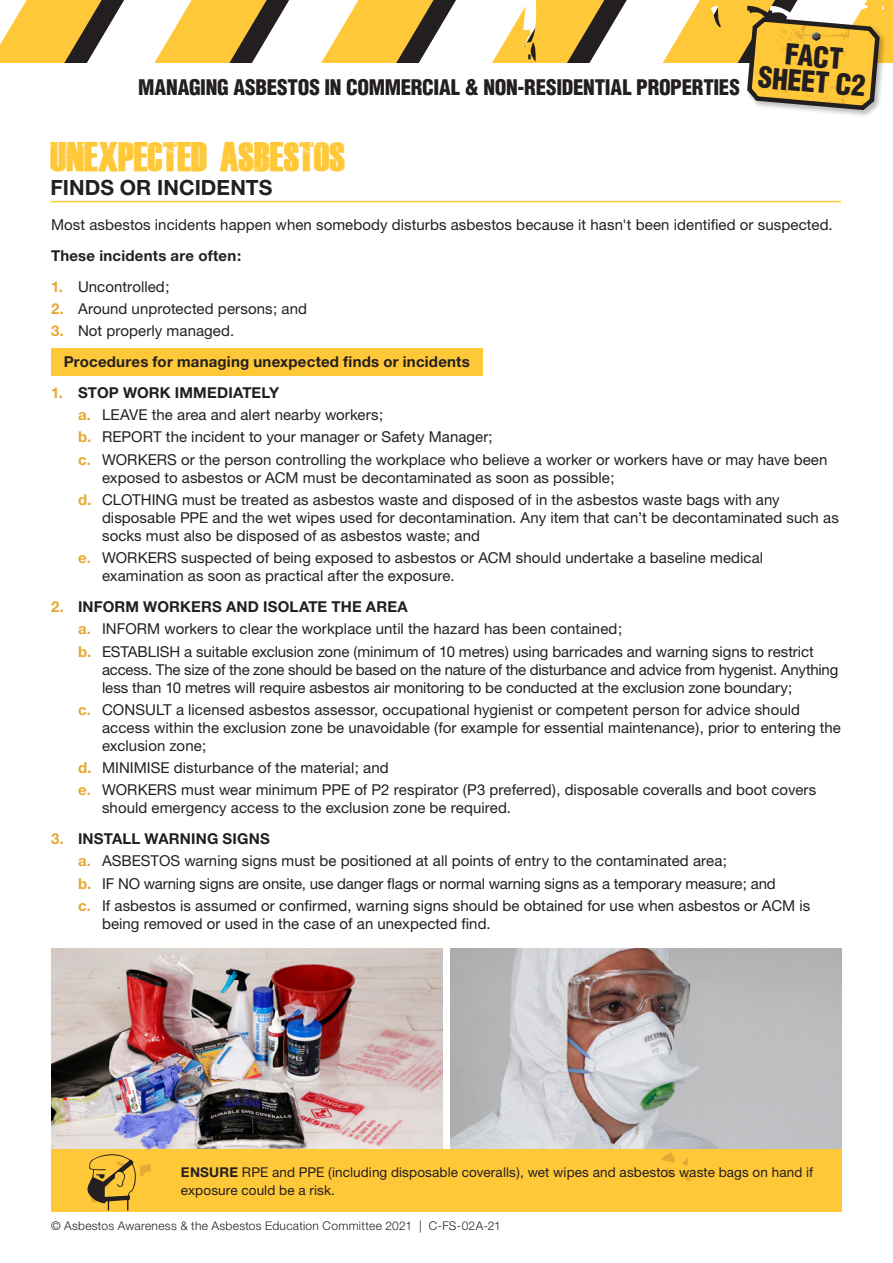
<style>
.page{position:relative;width:893px;height:1263px;background:#fff}
.page>*{position:absolute;margin:0;border:0;box-sizing:border-box;transform-origin:0 0}
.t1{font:28.95px "Dead Kansas";letter-spacing:-.02em;color:#ffc838}
.t2{font:900 condensed 28.35px "Helvetica";color:#231f20}
.t3{font:900 condensed 21px "Helvetica";letter-spacing:-.015em;color:#231f20}
.t4{font:700 21px "Helvetica Neue";color:#231f20}
.Body_copy{font:15px/18px "Helvetica Neue";letter-spacing:.005em;color:#231f20}
.Subheads_with_indent{font:700 15px "Helvetica Neue";letter-spacing:.015em;color:#231f20}
.Body_copy-2{font:700 15px "Helvetica Neue";letter-spacing:.015em;color:#231f20}
.t5{font:13.5px/18px "Helvetica Neue";letter-spacing:.01em;color:#231f20}
.t6{font:300 12px "Helvetica Neue";letter-spacing:.025em;color:#231f20}
.s1{font-weight:700;color:#e5a834}
.s2{color:#e5a834}
.s3{font-weight:700}
</style>
<div class="page">
<div style="left:51px;top:348px;width:432px;height:27px;background:#ffc838"></div>
<hr style="left:51px;top:201px;width:790px;height:1px;background:#ffc838">
<img style="left:51px;top:948px;width:391px;height:201px">
<img style="left:451px;top:948px;width:391px;height:201px">
<div style="left:51px;top:1149px;width:791px;height:63px;background:#ffc838"></div>
<svg style="left:87px;top:1154px;width:49px;height:56px;background:#c19831"></svg>
<div style="left:746px;top:16px;width:141px;height:101px;background:#231f20;opacity:.3"></div>
<svg style="left:0;top:0;width:893px;height:112px"></svg>
<p class="t3" style="left:138px;top:74px;width:603px">MANAGING ASBESTOS IN COMMERCIAL &amp; NON-RESIDENTIAL PROPERTIES</p>
<p class="t1" style="left:51px;top:141px;width:297px">UNEXPECTED ASBESTOS</p>
<p class="t4" style="left:51px;top:174px;width:223px">FINDS OR INCIDENTS</p>
<p class="t2" style="left:787px;top:36px;width:60px;rotate:5deg">FACT</p>
<p class="t2" style="left:760px;top:59px;width:109px;rotate:5deg">SHEET C2</p>
<p class="Body_copy" style="left:51px;top:216px;width:783px">Most asbestos incidents happen when somebody disturbs asbestos because it hasn't been identified or suspected.</p>
<p class="Body_copy-2" style="left:51px;top:247px;width:192px">These incidents are often:</p>
<p class="Body_copy" style="left:51px;top:277px;width:120px"><span class="s1">1.</span> Uncontrolled;</p>
<p class="Body_copy" style="left:51px;top:300px;width:257px"><span class="s1">2.</span> Around unprotected persons; and</p>
<p class="Body_copy" style="left:51px;top:322px;width:185px"><span class="s1">3.</span> Not properly managed.</p>
<p class="Subheads_with_indent" style="left:64px;top:353px;width:408px">Procedures for managing unexpected finds or incidents</p>
<p class="Subheads_with_indent" style="left:51px;top:383px;width:230px"><span class="s2">1.</span> STOP WORK IMMEDIATELY</p>
<p class="Body_copy" style="left:78px;top:406px;width:307px"><span class="s1">a.</span> LEAVE the area and alert nearby workers;</p>
<p class="Body_copy" style="left:78px;top:428px;width:416px"><span class="s1">b.</span> REPORT the incident to your manager or Safety Manager;</p>
<p class="Body_copy" style="left:102px;top:450px;width:727px;text-indent:-24px"><span class="s1">c.</span> WORKERS or the person controlling the workplace who believe a worker or workers have or may have been exposed to asbestos or ACM must be decontaminated as soon as possible;</p>
<p class="Body_copy" style="left:102px;top:490px;width:738px;text-indent:-24px"><span class="s1">d.</span> CLOTHING must be treated as asbestos waste and disposed of in the asbestos waste bags with any disposable PPE and the wet wipes used for decontamination. Any item that can’t be decontaminated such as socks must also be disposed of as asbestos waste; and</p>
<p class="Body_copy" style="left:102px;top:549px;width:663px;text-indent:-24px"><span class="s1">e.</span> WORKERS suspected of being exposed to asbestos or ACM should undertake a baseline medical examination as soon as practical after the exposure.</p>
<p class="Subheads_with_indent" style="left:51px;top:597px;width:358px"><span class="s2">2.</span> INFORM WORKERS AND ISOLATE THE AREA</p>
<p class="Body_copy" style="left:78px;top:620px;width:546px"><span class="s1">a.</span> INFORM workers to clear the workplace until the hazard has been contained;</p>
<p class="Body_copy" style="left:102px;top:642px;width:738px;text-indent:-24px"><span class="s1">b.</span> ESTABLISH a suitable exclusion zone (minimum of 10 metres) using barricades and warning signs to restrict access. The size of the zone should be based on the nature of the disturbance and advice from hygenist. Anything less than 10 metres will require asbestos air monitoring to be conducted at the exclusion zone boundary;</p>
<p class="Body_copy" style="left:102px;top:700px;width:740px;text-indent:-24px"><span class="s1">c.</span> CONSULT a licensed asbestos assessor, occupational hygienist or competent person for advice should access within the exclusion zone be unavoidable (for example for essential maintenance), prior to entering the exclusion zone;</p>
<p class="Body_copy" style="left:78px;top:758px;width:312px"><span class="s1">d.</span> MINIMISE disturbance of the material; and</p>
<p class="Body_copy" style="left:102px;top:781px;width:716px;text-indent:-24px"><span class="s1">e.</span> WORKERS must wear minimum PPE of P2 respirator (P3 preferred), disposable coveralls and boot covers should emergency access to the exclusion zone be required.</p>
<p class="Subheads_with_indent" style="left:51px;top:829px;width:220px"><span class="s2">3.</span> INSTALL WARNING SIGNS</p>
<p class="Body_copy" style="left:78px;top:852px;width:651px"><span class="s1">a.</span> ASBESTOS warning signs must be positioned at all points of entry to the contaminated area;</p>
<p class="Body_copy" style="left:78px;top:874px;width:699px"><span class="s1">b.</span> IF NO warning signs are onsite, use danger flags or normal warning signs as a temporary measure; and</p>
<p class="Body_copy" style="left:102px;top:896px;width:710px;text-indent:-24px"><span class="s1">c.</span> If asbestos is assumed or confirmed, warning signs should be obtained for use when asbestos or ACM is being removed or used in the case of an unexpected find.</p>
<p class="t5" style="left:181px;top:1163px;width:634px"><span class="s3">ENSURE</span> RPE and PPE (including disposable coveralls), wet wipes and asbestos waste bags on hand if exposure could be a risk.</p>
<p class="t6" style="left:51px;top:1218px;width:451px">© Asbestos Awareness &amp; the Asbestos Education Committee 2021 | C-FS-02A-21</p>
</div>
